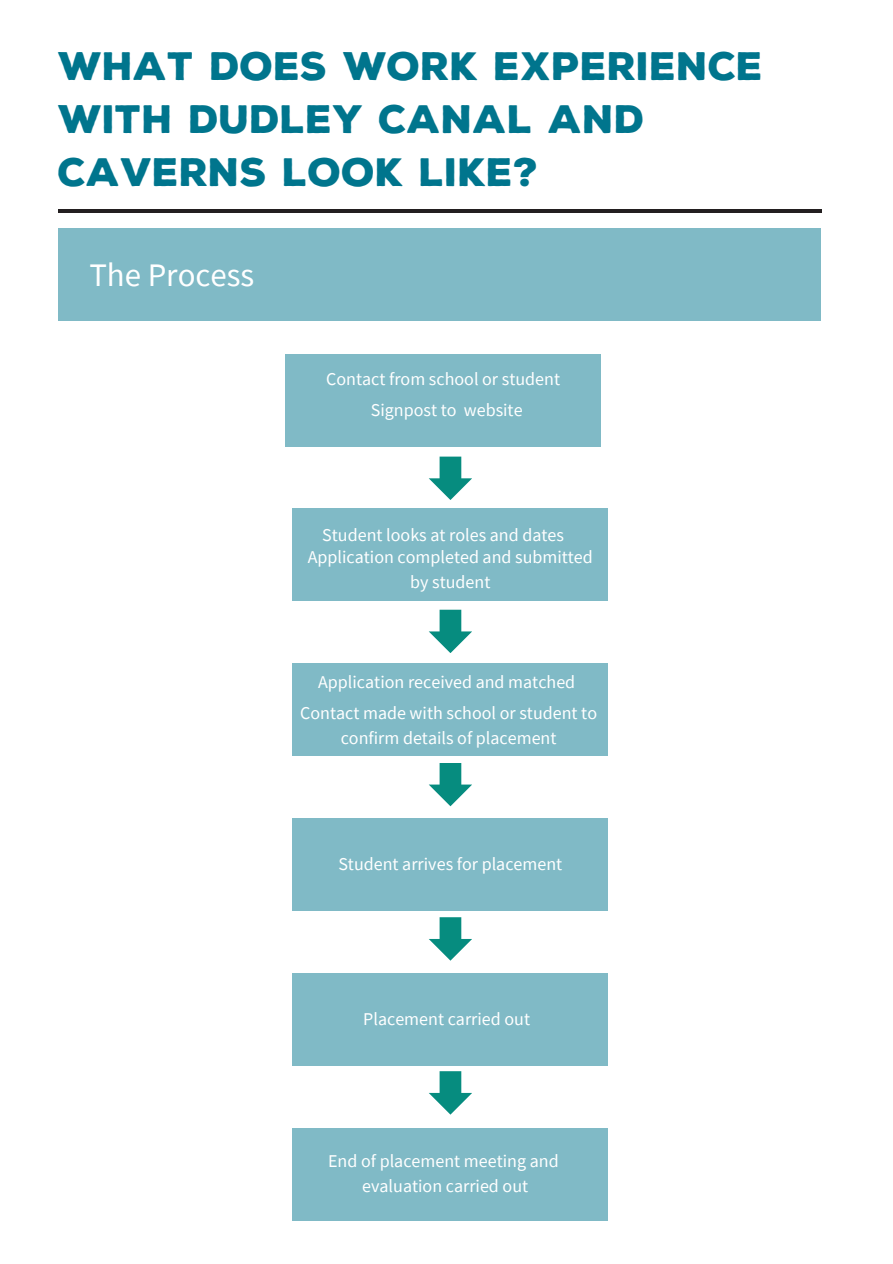
<style>
.page{position:relative;width:893px;height:1264px;background:#fff}
.page>*{position:absolute;margin:0;border:0;box-sizing:border-box;transform-origin:0 0}
.t1{font:900 38.4px/52.8px "Nexa Rust Sans";color:#00758d}
.t2{font:32.85px "Source Sans Pro";color:#fff}
.t3{font:18px "Source Sans Pro";color:#fff}
</style>
<div class="page">
<hr style="left:58px;top:210px;width:763px;height:3px;background:#231f20">
<div style="left:58px;top:228px;width:762px;height:93px;background:#80bac6"></div>
<div style="left:285px;top:353px;width:315px;height:93px;background:#80bac6"></div>
<div style="left:293px;top:508px;width:315px;height:93px;background:#80bac6"></div>
<div style="left:293px;top:663px;width:315px;height:93px;background:#80bac6"></div>
<div style="left:293px;top:818px;width:315px;height:92px;background:#80bac6"></div>
<div style="left:293px;top:972px;width:315px;height:93px;background:#80bac6"></div>
<div style="left:293px;top:1127px;width:315px;height:93px;background:#80bac6"></div>
<svg style="left:429px;top:456px;width:43px;height:44px"></svg>
<svg style="left:429px;top:609px;width:43px;height:44px"></svg>
<svg style="left:429px;top:763px;width:43px;height:43px"></svg>
<svg style="left:429px;top:917px;width:43px;height:43px"></svg>
<svg style="left:429px;top:1071px;width:43px;height:43px"></svg>
<h1 class="t1" style="left:58px;top:40px;width:706px">WHAT DOES WORK EXPERIENCE<br>WITH DUDLEY CANAL AND<br>CAVERNS LOOK LIKE?</h1>
<p class="t2" style="left:89px;top:253px;width:166px">The Process</p>
<h2 class="t3" style="left:326px;top:367px;width:235px">Contact from school or student</h2>
<p class="t3" style="left:371px;top:398px;width:153px">Signpost to website</p>
<p class="t3" style="left:322px;top:523px;width:243px">Student looks at roles and dates</p>
<p class="t3" style="left:308px;top:545px;width:287px">Application completed and submitted</p>
<p class="t3" style="left:410px;top:570px;width:82px">by student</p>
<p class="t3" style="left:318px;top:670px;width:258px">Application received and matched</p>
<p class="t3" style="left:300px;top:701px;width:298px">Contact made with school or student to</p>
<p class="t3" style="left:341px;top:726px;width:217px">confirm details of placement</p>
<p class="t3" style="left:338px;top:852px;width:225px">Student arrives for placement</p>
<p class="t3" style="left:363px;top:1007px;width:168px">Placement carried out</p>
<p class="t3" style="left:328px;top:1149px;width:232px">End of placement meeting and</p>
<p class="t3" style="left:362px;top:1174px;width:167px">evaluation carried out</p>
</div>
